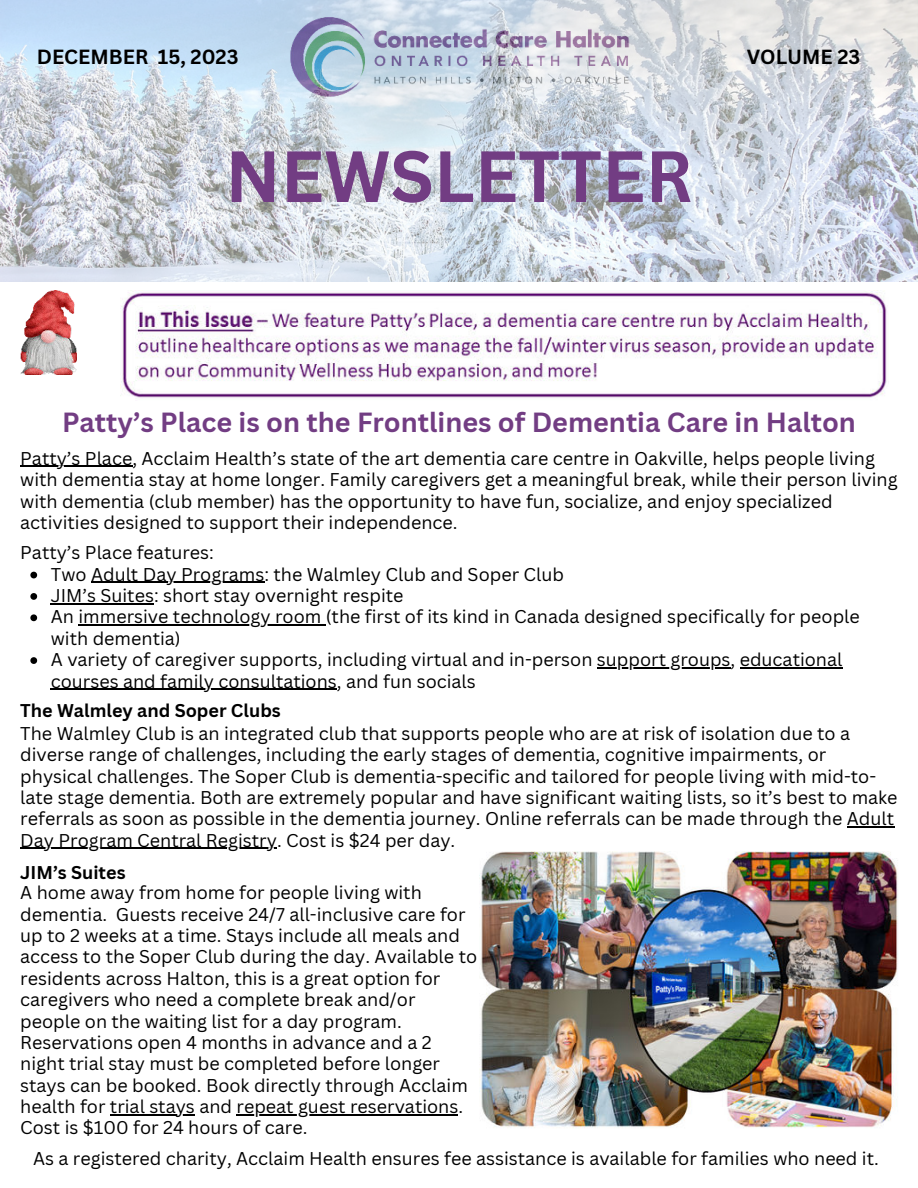
<style>
.page{position:relative;width:918px;height:1188px;background:#fff}
.page>*{position:absolute;margin:0;border:0;box-sizing:border-box;transform-origin:0 0}
.t1{font:700 70.8px "Canva Sans";color:#723d83}
.t2{font:700 27px "Canva Sans";color:#723d83}
.t3{font:700 19.95px "Canva Sans";color:#000}
.t4{font:18px/21.5px "Canva Sans";color:#000}
.t5{font:700 18px "Canva Sans";color:#000}
</style>
<div class="page">
<img style="left:0;top:0;width:918px;height:281px">
<img style="left:20px;top:290px;width:57px;height:84px">
<svg style="left:30px;top:572px;width:7px;height:6px"></svg>
<hr style="left:91px;top:582px;width:173px;height:1px;background:#000">
<svg style="left:30px;top:593px;width:7px;height:7px"></svg>
<hr style="left:51px;top:603px;width:103px;height:1px;background:#000">
<svg style="left:30px;top:614px;width:7px;height:7px"></svg>
<hr style="left:79px;top:625px;width:144px;height:1px;background:#000">
<hr style="left:223px;top:625px;width:103px;height:1px;background:#000">
<svg style="left:30px;top:657px;width:7px;height:7px"></svg>
<hr style="left:597px;top:667px;width:134px;height:1px;background:#000">
<hr style="left:740px;top:667px;width:102px;height:1px;background:#000">
<hr style="left:51px;top:689px;width:286px;height:1px;background:#000">
<hr style="left:847px;top:826px;width:47px;height:2px;background:#000">
<hr style="left:20px;top:848px;width:257px;height:1px;background:#000">
<img style="left:480px;top:851px;width:418px;height:277px">
<img style="left:120px;top:290px;width:767px;height:108px">
<hr style="left:20px;top:466px;width:112px;height:1px;background:#000">
<hr style="left:110px;top:1114px;width:85px;height:1px;background:#000">
<hr style="left:237px;top:1114px;width:221px;height:1px;background:#000">
<p class="t3" style="left:37px;top:44px;width:203px">DECEMBER 15, 2023</p>
<p class="t3" style="left:747px;top:44px;width:115px">VOLUME 23</p>
<h1 class="t1" style="left:225px;top:134px;width:469px">NEWSLETTER</h1>
<h2 class="t2" style="left:62px;top:406px;width:795px">Patty’s Place is on the Frontlines of Dementia Care in Halton</h2>
<p class="t4" style="left:20px;top:448px;width:879px">Patty’s Place, Acclaim Health’s state of the art dementia care centre in Oakville, helps people living with dementia stay at home longer. Family caregivers get a meaningful break, while their person living with dementia (club member) has the opportunity to have fun, socialize, and enjoy specialized activities designed to support their independence.</p>
<p class="t4" style="left:51px;top:542px;width:811px;text-indent:-31px">Patty’s Place features:<br>Two Adult Day Programs: the Walmley Club and Soper Club<br>JIM’s Suites: short stay overnight respite<br>An immersive technology room (the first of its kind in Canada designed specifically for people with dementia)<br>A variety of caregiver supports, including virtual and in-person support groups, educational courses and family consultations, and fun socials</p>
<p class="t5" style="left:20px;top:700px;width:262px">The Walmley and Soper Clubs</p>
<p class="t4" style="left:20px;top:723px;width:879px">The Walmley Club is an integrated club that supports people who are at risk of isolation due to a diverse range of challenges, including the early stages of dementia, cognitive impairments, or physical challenges. The Soper Club is dementia-specific and tailored for people living with mid-to&shy;late stage dementia. Both are extremely popular and have significant waiting lists, so it’s best to make referrals as soon as possible in the dementia journey. Online referrals can be made through the Adult Day Program Central Registry. Cost is $24 per day.</p>
<p class="t5" style="left:20px;top:861px;width:107px">JIM’s Suites</p>
<p class="t4" style="left:20px;top:882px;width:458px">A home away from home for people living with dementia. Guests receive 24/7 all-inclusive care for up to 2 weeks at a time. Stays include all meals and access to the Soper Club during the day. Available to residents across Halton, this is a great option for caregivers who need a complete break and/or people on the waiting list for a day program.<br>Reservations open 4 months in advance and a 2 night trial stay must be completed before longer stays can be booked. Book directly through Acclaim health for trial stays and repeat guest reservations.<br>Cost is $100 for 24 hours of care.</p>
<p class="t4" style="left:33px;top:1148px;width:847px">As a registered charity, Acclaim Health ensures fee assistance is available for families who need it.</p>
</div>
